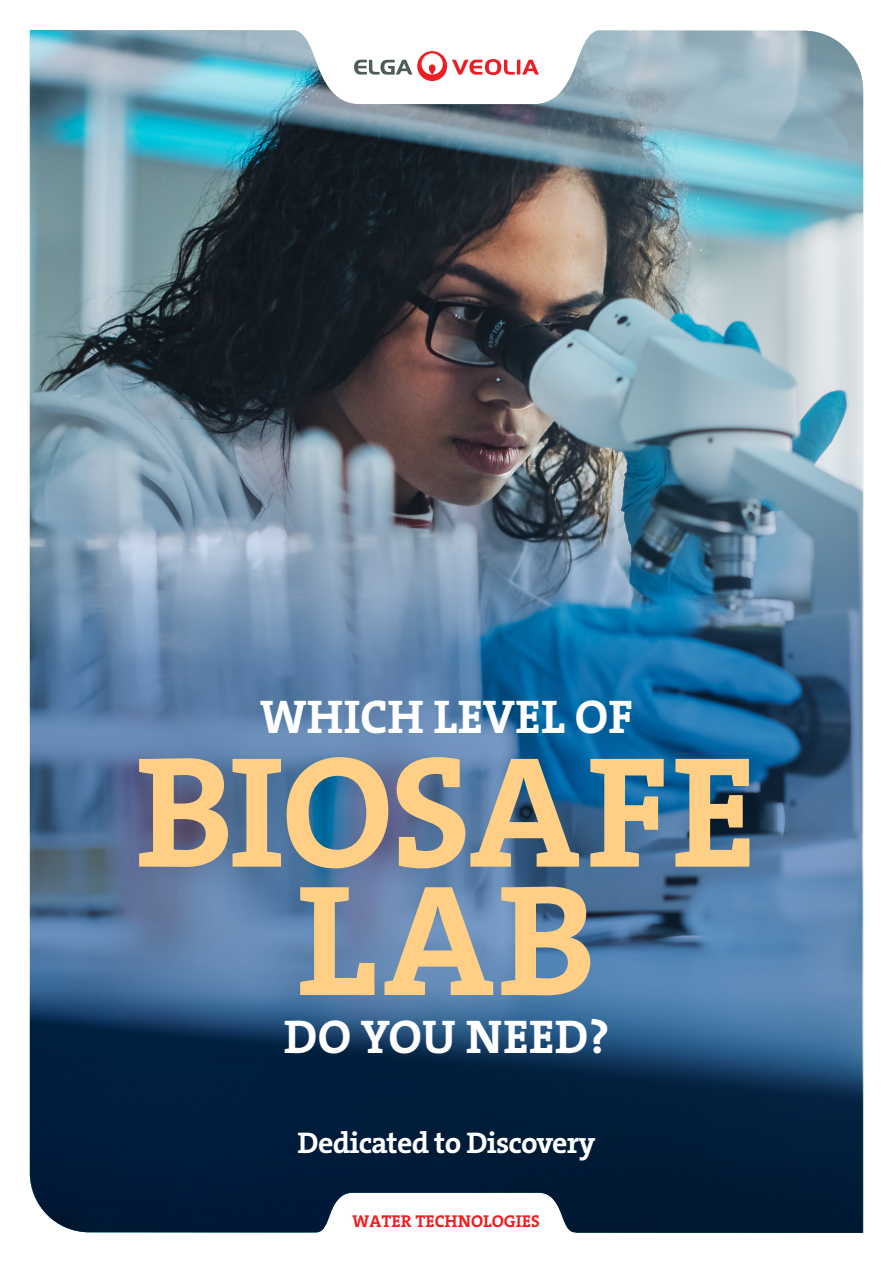
<style>
.page{position:relative;width:893px;height:1263px;background:#fff}
.page>*{position:absolute;margin:0;border:0;box-sizing:border-box;transform-origin:0 0}
.t1{font:159.6px "The Serif Veolia W7 Bld";letter-spacing:-.015em;color:#ffcf85}
.t2{font:159.6px "The Serif Veolia W7 Bld";letter-spacing:.005em;color:#ffcf85}
.t3{font:47.7px "The Serif Veolia W7 Bld";letter-spacing:.005em;color:#fff}
.t4{font:30px "The Serif Veolia W7 Bld";letter-spacing:-.025em;color:#fff}
.t5{font:17.25px "The Serif Veolia W7 Bld";color:#ee1d23}
</style>
<div class="page">
<img style="left:30px;top:30px;width:833px;height:1203px">
<svg style="left:354px;top:51px;width:185px;height:30px"></svg>
<img style="left:30px;top:433px;width:832px;height:541px">
<svg style="left:30px;top:974px;width:832px;height:259px;background:#1e3e5f"></svg>
<p class="t3" style="left:260px;top:685px;width:374px">WHICH LEVEL OF</p>
<p class="t1" style="left:135px;top:707px;width:624px">BIOSAFE</p>
<p class="t2" style="left:296px;top:835px;width:301px">LAB</p>
<p class="t3" style="left:284px;top:1005px;width:327px">DO YOU NEED?</p>
<p class="t4" style="left:298px;top:1123px;width:299px">Dedicated to Discovery</p>
<p class="t5" style="left:353px;top:1209px;width:189px">WATER TECHNOLOGIES</p>
</div>
